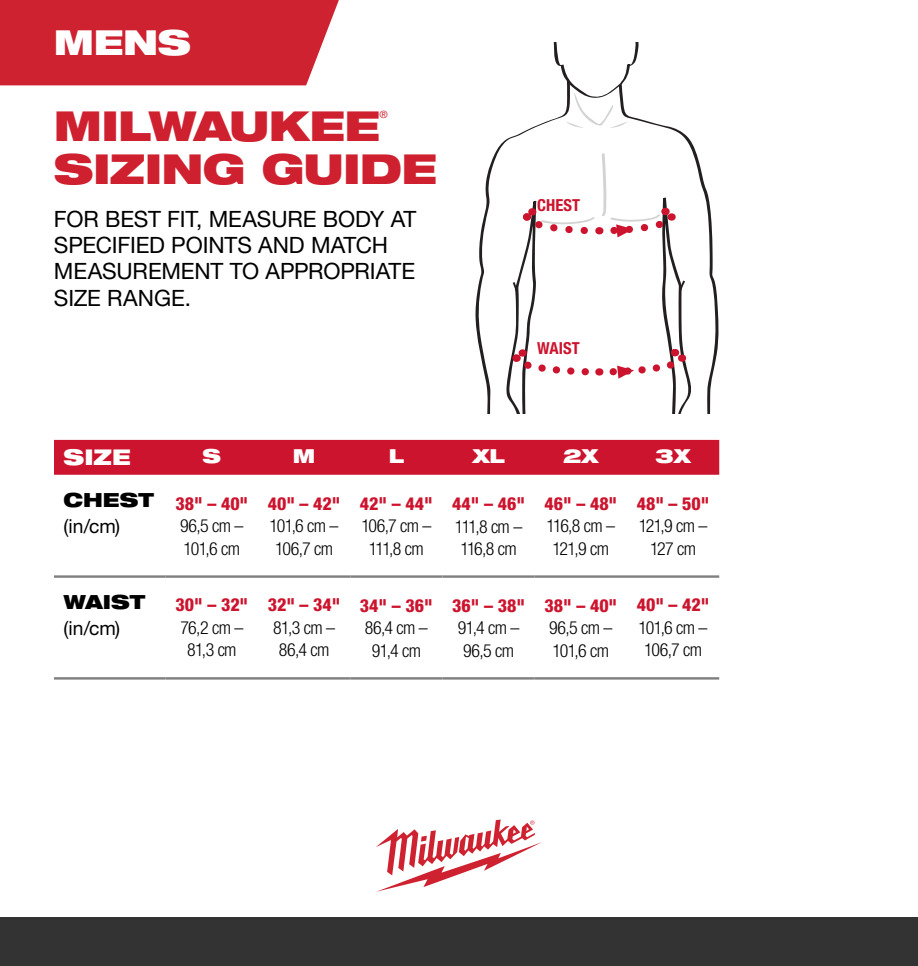
<style>
.page{position:relative;width:918px;height:966px;background:#fff}
.page>*{position:absolute;margin:0;border:0;box-sizing:border-box;transform-origin:0 0}
.t1{font:900 expanded 41.4px "Helvetica Neue LT Std";letter-spacing:-.02em;color:#cf202f}
.t2{font:900 expanded 34.5px "Helvetica Neue LT Std";color:#fff}
.t3{font:22.5px/26.2px "Helvetica Neue LT Std";letter-spacing:-.005em;color:#000}
.t4{font:900 expanded 21.75px "Helvetica Neue LT Std";color:#fff}
.t5{font:900 expanded 19.5px "Helvetica Neue LT Std";color:#000}
.t6{font:19.35px "Helvetica Neue LT Std";letter-spacing:-.005em;color:#000}
.t7{font:900 expanded 19.35px "Helvetica Neue LT Std";color:#fff}
.t8{font:300 condensed 18px/22.5px "Helvetica Neue LT Std";letter-spacing:-.04em;color:#000;text-align:center}
.t9{font:800 condensed 18px "Helvetica Neue LT Std";color:#cd142e}
.t10{font:300 condensed 18px/22.5px "Helvetica Neue LT Std";letter-spacing:-.06em;color:#000;text-align:center}
.t11{font:300 condensed 18px/22.5px "Helvetica Neue LT Std";letter-spacing:-.09em;color:#000;text-align:center}
.t12{font:700 condensed 16.65px "Helvetica Neue LT Std";letter-spacing:.005em;color:#cd142e}
.t13{font:10.05px "Helvetica Neue LT Std";color:#cf202f}
</style>
<div class="page">
<div style="left:0;top:916px;width:918px;height:49px;background:#333"></div>
<div style="left:0;top:0;width:339px;height:85px;background:#cf2231"></div>
<svg style="left:376px;top:819px;width:166px;height:72px"></svg>
<div style="left:54px;top:440px;width:665px;height:34px;background:#cd142e"></div>
<hr style="left:54px;top:575px;width:112px;height:2px;background:#808080">
<hr style="left:166px;top:575px;width:92px;height:2px;background:#808080">
<hr style="left:258px;top:575px;width:92px;height:2px;background:#808080">
<hr style="left:350px;top:575px;width:92px;height:2px;background:#808080">
<hr style="left:442px;top:575px;width:93px;height:2px;background:#808080">
<hr style="left:535px;top:575px;width:92px;height:2px;background:#808080">
<hr style="left:627px;top:575px;width:92px;height:2px;background:#808080">
<hr style="left:54px;top:677px;width:112px;height:2px;background:#808080">
<hr style="left:166px;top:677px;width:92px;height:2px;background:#808080">
<hr style="left:258px;top:677px;width:92px;height:2px;background:#808080">
<hr style="left:350px;top:677px;width:92px;height:2px;background:#808080">
<hr style="left:442px;top:677px;width:93px;height:2px;background:#808080">
<hr style="left:535px;top:677px;width:92px;height:2px;background:#808080">
<hr style="left:627px;top:677px;width:92px;height:2px;background:#808080">
<svg style="left:475px;top:119px;width:244px;height:295px"></svg>
<svg style="left:550px;top:43px;width:92px;height:85px"></svg>
<svg style="left:512px;top:280px;width:6px;height:13px"></svg>
<svg style="left:678px;top:279px;width:8px;height:13px"></svg>
<svg style="left:519px;top:153px;width:160px;height:85px"></svg>
<svg style="left:509px;top:345px;width:91px;height:34px"></svg>
<svg style="left:606px;top:343px;width:83px;height:36px"></svg>
<h2 class="t2" style="left:54px;top:20px;width:139px">MENS</h2>
<h1 class="t1" style="left:54px;top:99px;width:327px">MILWAUKEE</h1>
<p class="t13" style="left:380px;top:108px;width:10px">®</p>
<h1 class="t1" style="left:54px;top:142px;width:384px">SIZING GUIDE</h1>
<p class="t3" style="left:54px;top:205px;width:364px">FOR BEST FIT, MEASURE BODY AT<br>SPECIFIED POINTS AND MATCH<br>MEASUREMENT TO APPROPRIATE<br>SIZE RANGE.</p>
<p class="t12" style="left:537px;top:195px;width:45px">CHEST</p>
<p class="t12" style="left:537px;top:337px;width:44px">WAIST</p>
<p class="t4" style="left:64px;top:443px;width:68px">SIZE</p>
<p class="t7" style="left:203px;top:443px;width:20px">S</p>
<p class="t7" style="left:293px;top:443px;width:24px">M</p>
<p class="t7" style="left:389px;top:443px;width:17px">L</p>
<p class="t7" style="left:472px;top:443px;width:34px">XL</p>
<p class="t7" style="left:563px;top:443px;width:37px">2X</p>
<p class="t7" style="left:655px;top:443px;width:37px">3X</p>
<p class="t5" style="left:64px;top:487px;width:92px">CHEST</p>
<p class="t6" style="left:64px;top:515px;width:58px">(in/cm)</p>
<p class="t9" style="left:175px;top:492px;width:74px">38" – 40"</p>
<p class="t8" style="left:180px;top:514px;width:65px;text-align:left">96,5 cm –<br>101,6 cm</p>
<p class="t9" style="left:268px;top:492px;width:74px">40" – 42"</p>
<p class="t8" style="left:270px;top:514px;width:70px">101,6 cm –<br>106,7 cm</p>
<p class="t9" style="left:360px;top:492px;width:74px">42" – 44"</p>
<p class="t10" style="left:361px;top:514px;width:72px">106,7 cm –<br>111,8 cm</p>
<p class="t9" style="left:637px;top:492px;width:74px">48" – 50"</p>
<p class="t8" style="left:639px;top:514px;width:70px">121,9 cm –<br>127 cm</p>
<p class="t9" style="left:544px;top:492px;width:74px">46" – 48"</p>
<p class="t10" style="left:546px;top:514px;width:70px">116,8 cm –<br>121,9 cm</p>
<p class="t9" style="left:452px;top:492px;width:74px">44" – 46"</p>
<p class="t11" style="left:455px;top:514px;width:69px">111,8 cm –<br>116,8 cm</p>
<p class="t5" style="left:64px;top:589px;width:83px">WAIST</p>
<p class="t6" style="left:64px;top:616px;width:58px">(in/cm)</p>
<p class="t9" style="left:175px;top:593px;width:74px">30" – 32"</p>
<p class="t8" style="left:180px;top:616px;width:64px">76,2 cm –<br>81,3 cm</p>
<p class="t9" style="left:268px;top:593px;width:74px">32" – 34"</p>
<p class="t8" style="left:273px;top:616px;width:63px">81,3 cm –<br>86,4 cm</p>
<p class="t9" style="left:360px;top:594px;width:74px">34" – 36"</p>
<p class="t8" style="left:365px;top:616px;width:64px">86,4 cm –<br>91,4 cm</p>
<p class="t9" style="left:452px;top:594px;width:74px">36" – 38"</p>
<p class="t8" style="left:458px;top:616px;width:63px;text-align:left">91,4 cm –<br>96,5 cm</p>
<p class="t9" style="left:544px;top:594px;width:74px">38" – 40"</p>
<p class="t8" style="left:549px;top:616px;width:65px;text-align:left">96,5 cm –<br>101,6 cm</p>
<p class="t9" style="left:637px;top:593px;width:74px">40" – 42"</p>
<p class="t8" style="left:639px;top:616px;width:70px">101,6 cm –<br>106,7 cm</p>
</div>
